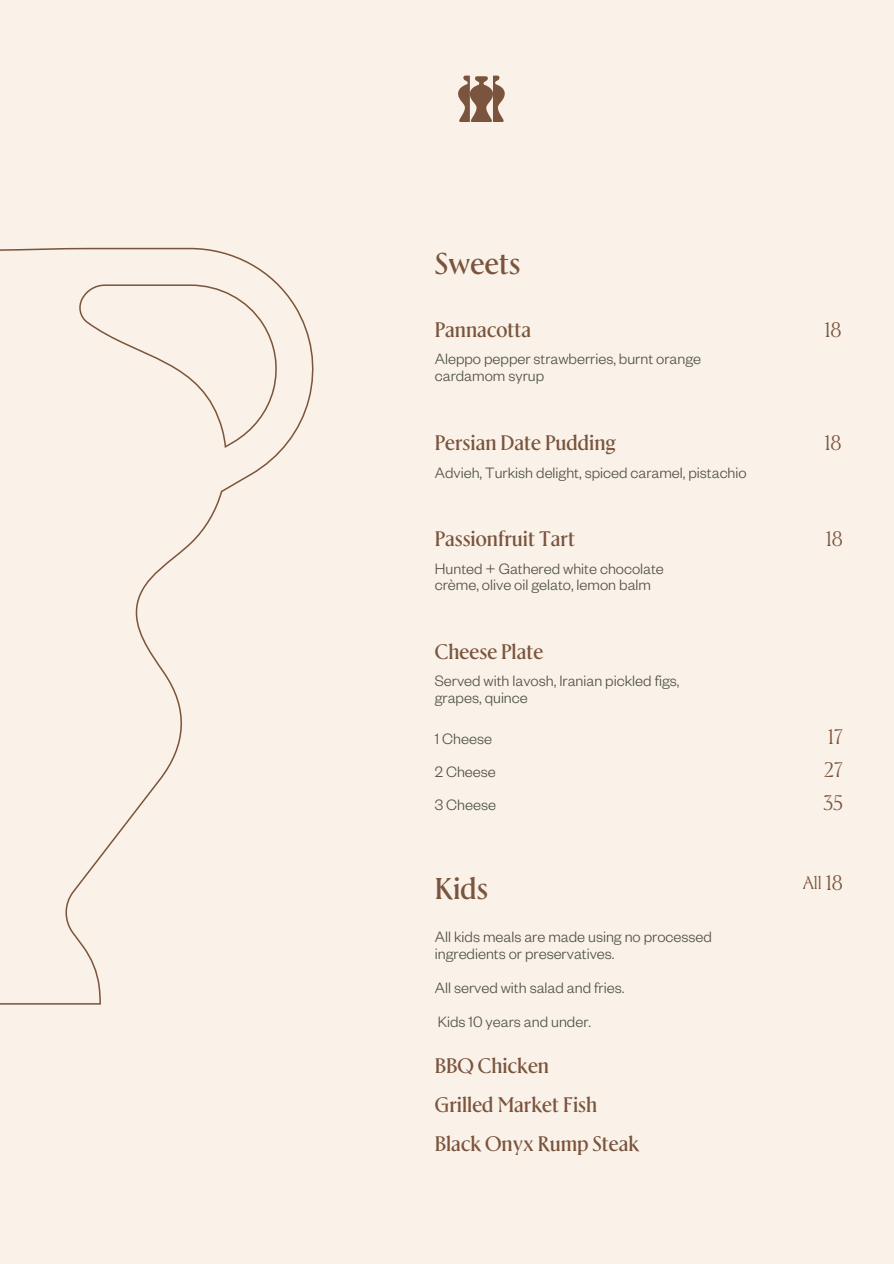
<style>
.page{position:relative;width:894px;height:1264px;background:#fff}
.page>*{position:absolute;margin:0;border:0;box-sizing:border-box;transform-origin:0 0}
.t1{font:500 30px "Rector";color:#7a543d}
.t2{font:500 21px "Rector";color:#7a543d}
.t3{font:21px "Rector";color:#7a543d}
.t4{font:18px "Rector";color:#7a543d}
.t5{font:300 16.5px/16.8px "Founders Grotesk";color:#4f5247}
</style>
<div class="page">
<div style="left:0;top:0;width:893px;height:1263px;background:#faf2e8"></div>
<svg style="left:458px;top:76px;width:46px;height:46px"></svg>
<svg style="left:0;top:247px;width:314px;height:758px"></svg>
<p class="t1" style="left:434px;top:244px;width:87px">Sweets</p>
<p class="t2" style="left:434px;top:316px;width:98px">Pannacotta</p>
<p class="t5" style="left:434px;top:350px;width:268px">Aleppo pepper strawberries, burnt orange cardamom syrup</p>
<h1 class="t2" style="left:434px;top:429px;width:183px">Persian Date Pudding</h1>
<p class="t5" style="left:434px;top:463px;width:313px">Advieh, Turkish delight, spiced caramel, pistachio</p>
<h2 class="t2" style="left:434px;top:525px;width:142px">Passionfruit Tart</h2>
<h2 class="t5" style="left:434px;top:559px;width:230px">Hunted + Gathered white chocolate crème, olive oil gelato, lemon balm</h2>
<h2 class="t2" style="left:434px;top:637px;width:110px">Cheese Plate</h2>
<h2 class="t5" style="left:434px;top:671px;width:246px">Served with lavosh, Iranian pickled figs, grapes, quince</h2>
<p class="t5" style="left:434px;top:729px;width:59px">1 Cheese</p>
<p class="t5" style="left:434px;top:762px;width:62px">2 Cheese</p>
<p class="t5" style="left:434px;top:795px;width:63px">3 Cheese</p>
<p class="t1" style="left:434px;top:868px;width:55px">Kids</p>
<h2 class="t5" style="left:434px;top:927px;width:278px">All kids meals are made using no processed ingredients or preservatives.</h2>
<p class="t5" style="left:434px;top:978px;width:191px">All served with salad and fries.</p>
<p class="t5" style="left:437px;top:1012px;width:155px">Kids 10 years and under.</p>
<p class="t2" style="left:434px;top:1052px;width:116px">BBQ Chicken</p>
<h2 class="t2" style="left:434px;top:1091px;width:164px">Grilled Market Fish</h2>
<p class="t2" style="left:434px;top:1129px;width:206px">Black Onyx Rump Steak</p>
<h2 class="t3" style="left:824px;top:316px;width:19px">18</h2>
<p class="t3" style="left:824px;top:429px;width:19px">18</p>
<p class="t3" style="left:825px;top:525px;width:19px">18</p>
<p class="t3" style="left:827px;top:722px;width:17px">17</p>
<p class="t3" style="left:823px;top:756px;width:20px">27</p>
<h1 class="t3" style="left:822px;top:789px;width:21px">35</h1>
<p class="t3" style="left:825px;top:868px;width:19px">18</p>
<p class="t4" style="left:802px;top:871px;width:21px">All</p>
</div>
